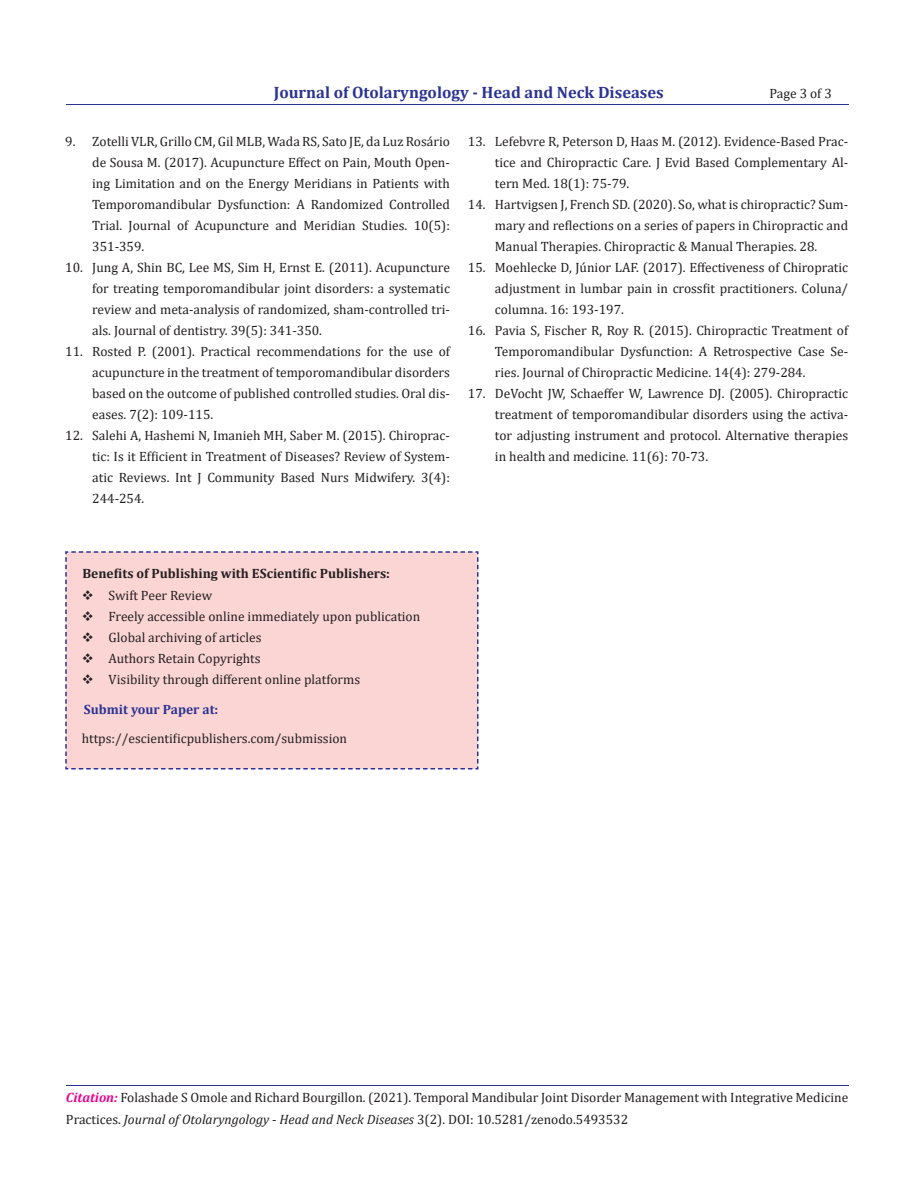
<style>
.page{position:relative;width:918px;height:1188px;background:#fff}
.page>*{position:absolute;margin:0;border:0;box-sizing:border-box;transform-origin:0 0}
.t1{font:700 16.5px "Cambria";color:#2b3393}
.t2{font:13.5px/21px "Cambria";color:#231f20;text-align:justify}
.t3{font:700 13.5px "Cambria";color:#231f20}
.t4{font:700 13.5px "Cambria";color:#2b3393}
.s1{font-weight:700;font-style:italic;color:#ed028c}
.s2{font-style:italic}
</style>
<div class="page">
<hr style="left:66px;top:105px;width:782px;height:1px;background:#2b3393">
<hr style="left:66px;top:1086px;width:782px;height:1px;background:#2b3393">
<div style="left:65px;top:551px;width:414px;height:219px;background:#fbd5d4"></div>
<p class="t1" style="left:274px;top:80px;width:392px">Journal of Otolaryngology - Head and Neck Diseases</p>
<p class="t2" style="left:769px;top:83px;width:64px">Page 3 of 3</p>
<p class="t2" style="left:92px;top:130px;width:359px;text-indent:-27px">9. Zotelli VLR, Grillo CM, Gil MLB, Wada RS, Sato JE, da Luz Rosário de Sousa M. (2017). Acupuncture Effect on Pain, Mouth Open&shy;ing Limitation and on the Energy Meridians in Patients with Temporomandibular Dysfunction: A Randomized Controlled Trial. Journal of Acupuncture and Meridian Studies. 10(5):<br>351-359.</p>
<p class="t2" style="left:92px;top:256px;width:359px;text-indent:-27px">10. Jung A, Shin BC, Lee MS, Sim H, Ernst E. (2011). Acupuncture for treating temporomandibular joint disorders: a systematic review and meta-analysis of randomized, sham-controlled tri&shy;als. Journal of dentistry. 39(5): 341-350.</p>
<p class="t2" style="left:92px;top:340px;width:359px;text-indent:-27px">11. Rosted P. (2001). Practical recommendations for the use of acupuncture in the treatment of temporomandibular disorders based on the outcome of published controlled studies. Oral dis&shy;eases. 7(2): 109-115.</p>
<p class="t2" style="left:92px;top:424px;width:359px;text-indent:-27px">12. Salehi A, Hashemi N, Imanieh MH, Saber M. (2015). Chiroprac&shy;tic: Is it Efficient in Treatment of Diseases? Review of System&shy;atic Reviews. Int J Community Based Nurs Midwifery. 3(4):<br>244-254.</p>
<p class="t2" style="left:495px;top:130px;width:355px;text-indent:-27px">13. Lefebvre R, Peterson D, Haas M. (2012). Evidence-Based Prac&shy;tice and Chiropractic Care. J Evid Based Complementary Al&shy;tern Med. 18(1): 75-79.</p>
<p class="t2" style="left:495px;top:193px;width:355px;text-indent:-27px">14. Hartvigsen J, French SD. (2020). So, what is chiropractic? Sum&shy;mary and reflections on a series of papers in Chiropractic and Manual Therapies. Chiropractic &amp; Manual Therapies. 28.</p>
<p class="t2" style="left:495px;top:256px;width:355px;text-indent:-27px">15. Moehlecke D, Júnior LAF. (2017). Effectiveness of Chiropratic adjustment in lumbar pain in crossfit practitioners. Coluna/ columna. 16: 193-197.</p>
<p class="t2" style="left:495px;top:320px;width:355px;text-indent:-27px">16. Pavia S, Fischer R, Roy R. (2015). Chiropractic Treatment of Temporomandibular Dysfunction: A Retrospective Case Se&shy;ries. Journal of Chiropractic Medicine. 14(4): 279-284.</p>
<p class="t2" style="left:495px;top:383px;width:355px;text-indent:-27px">17. DeVocht JW, Schaeffer W, Lawrence DJ. (2005). Chiropractic treatment of temporomandibular disorders using the activa&shy;tor adjusting instrument and protocol. Alternative therapies in health and medicine. 11(6): 70-73.</p>
<p class="t3" style="left:82px;top:563px;width:309px">Benefits of Publishing with EScientific Publishers:</p>
<p class="t2" style="left:82px;top:585px;width:132px">❖ Swift Peer Review</p>
<p class="t2" style="left:82px;top:606px;width:340px">❖ Freely accessible online immediately upon publication</p>
<p class="t2" style="left:82px;top:627px;width:181px">❖ Global archiving of articles</p>
<p class="t2" style="left:82px;top:648px;width:180px">❖ Authors Retain Copyrights</p>
<p class="t2" style="left:82px;top:669px;width:280px">❖ Visibility through different online platforms</p>
<p class="t4" style="left:84px;top:700px;width:136px">Submit your Paper at:</p>
<p class="t2" style="left:82px;top:727px;width:267px">https://escientificpublishers.com/submission</p>
<p class="t2" style="left:66px;top:1087px;width:784px"><span class="s1">Citation:</span> Folashade S Omole and Richard Bourgillon. (2021). Temporal Mandibular Joint Disorder Management with Integrative Medicine<br>Practices. <span class="s2">Journal of Otolaryngology - Head and Neck Diseases</span> 3(2). DOI: 10.5281/zenodo.5493532</p>
</div>
